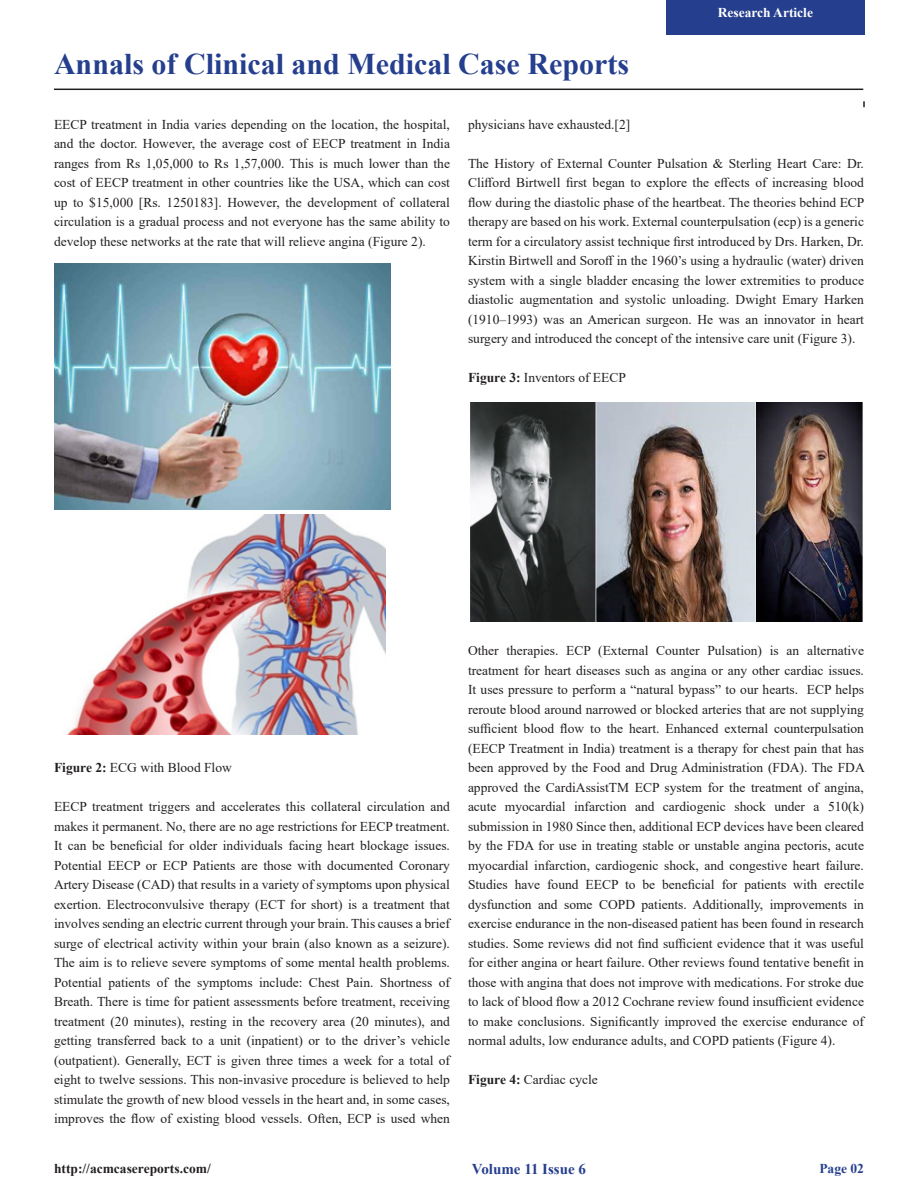
<style>
.page{position:relative;width:918px;height:1188px;background:#fff}
.page>*{position:absolute;margin:0;border:0;box-sizing:border-box;transform-origin:0 0}
.t1{font:700 30px "Times New Roman";color:#253f8e}
.t2{font:700 15px "Times New Roman";color:#253f8e}
.t3{font:13.5px/19.5px "Times New Roman";color:#231f20;text-align:justify}
.t4{font:700 13.5px "Times New Roman";color:#231f20}
.t5{font:700 13.5px "Times New Roman";color:#fff}
.t6{font:700 13.5px "Times New Roman";color:#253f8e}
.s1{font-weight:700}
</style>
<div class="page">
<svg style="left:863px;top:101px;width:2px;height:6px"></svg>
<hr style="left:54px;top:89px;width:809px;height:1px;background:#231f20">
<img style="left:55px;top:263px;width:336px;height:247px">
<img style="left:67px;top:514px;width:319px;height:221px">
<img style="left:470px;top:402px;width:393px;height:219px">
<div style="left:666px;top:0;width:199px;height:34px;background:#253f8e"></div>
<p class="t5" style="left:718px;top:2px;width:97px">Research Article</p>
<p class="t1" style="left:54px;top:43px;width:577px">Annals of Clinical and Medical Case Reports</p>
<p class="t3" style="left:54px;top:114px;width:398px">EECP treatment in India varies depending on the location, the hospital, and the doctor. However, the average cost of EECP treatment in India ranges from Rs 1,05,000 to Rs 1,57,000. This is much lower than the cost of EECP treatment in other countries like the USA, which can cost up to $15,000 [Rs. 1250183]. However, the development of collateral circulation is a gradual process and not everyone has the same ability to develop these networks at the rate that will relieve angina (Figure 2).</p>
<p class="t3" style="left:468px;top:114px;width:164px">physicians have exhausted.[2]</p>
<p class="t3" style="left:468px;top:153px;width:398px">The History of External Counter Pulsation &amp; Sterling Heart Care: Dr.<br>Clifford Birtwell first began to explore the effects of increasing blood flow during the diastolic phase of the heartbeat. The theories behind ECP therapy are based on his work. External counterpulsation (ecp) is a generic term for a circulatory assist technique first introduced by Drs. Harken, Dr.<br>Kirstin Birtwell and Soroff in the 1960’s using a hydraulic (water) driven system with a single bladder encasing the lower extremities to produce diastolic augmentation and systolic unloading. Dwight Emary Harken (1910–1993) was an American surgeon. He was an innovator in heart surgery and introduced the concept of the intensive care unit (Figure 3).</p>
<p class="t3" style="left:468px;top:368px;width:159px"><span class="s1">Figure 3:</span> Inventors of EECP</p>
<p class="t3" style="left:54px;top:758px;width:179px"><span class="s1">Figure 2:</span> ECG with Blood Flow</p>
<p class="t3" style="left:54px;top:797px;width:398px">EECP treatment triggers and accelerates this collateral circulation and makes it permanent. No, there are no age restrictions for EECP treatment.<br>It can be beneficial for older individuals facing heart blockage issues.<br>Potential EECP or ECP Patients are those with documented Coronary Artery Disease (CAD) that results in a variety of symptoms upon physical exertion. Electroconvulsive therapy (ECT for short) is a treatment that involves sending an electric current through your brain. This causes a brief surge of electrical activity within your brain (also known as a seizure).<br>The aim is to relieve severe symptoms of some mental health problems.<br>Potential patients of the symptoms include: Chest Pain. Shortness of Breath. There is time for patient assessments before treatment, receiving treatment (20 minutes), resting in the recovery area (20 minutes), and getting transferred back to a unit (inpatient) or to the driver’s vehicle (outpatient). Generally, ECT is given three times a week for a total of eight to twelve sessions. This non-invasive procedure is believed to help stimulate the growth of new blood vessels in the heart and, in some cases, improves the flow of existing blood vessels. Often, ECP is used when</p>
<p class="t3" style="left:468px;top:641px;width:398px">Other therapies. ECP (External Counter Pulsation) is an alternative treatment for heart diseases such as angina or any other cardiac issues.<br>It uses pressure to perform a “natural bypass” to our hearts. ECP helps reroute blood around narrowed or blocked arteries that are not supplying sufficient blood flow to the heart. Enhanced external counterpulsation (EECP Treatment in India) treatment is a therapy for chest pain that has been approved by the Food and Drug Administration (FDA). The FDA approved the CardiAssistTM ECP system for the treatment of angina, acute myocardial infarction and cardiogenic shock under a 510(k) submission in 1980 Since then, additional ECP devices have been cleared by the FDA for use in treating stable or unstable angina pectoris, acute myocardial infarction, cardiogenic shock, and congestive heart failure.<br>Studies have found EECP to be beneficial for patients with erectile dysfunction and some COPD patients. Additionally, improvements in exercise endurance in the non-diseased patient has been found in research studies. Some reviews did not find sufficient evidence that it was useful for either angina or heart failure. Other reviews found tentative benefit in those with angina that does not improve with medications. For stroke due to lack of blood flow a 2012 Cochrane review found insufficient evidence to make conclusions. Significantly improved the exercise endurance of normal adults, low endurance adults, and COPD patients (Figure 4).</p>
<p class="t3" style="left:468px;top:1070px;width:131px"><span class="s1">Figure 4:</span> Cardiac cycle</p>
<p class="t4" style="left:54px;top:1159px;width:158px">http://acmcasereports.com/</p>
<p class="t6" style="left:819px;top:1159px;width:46px">Page 02</p>
<p class="t2" style="left:472px;top:1158px;width:116px">Volume 11 Issue 6</p>
</div>
